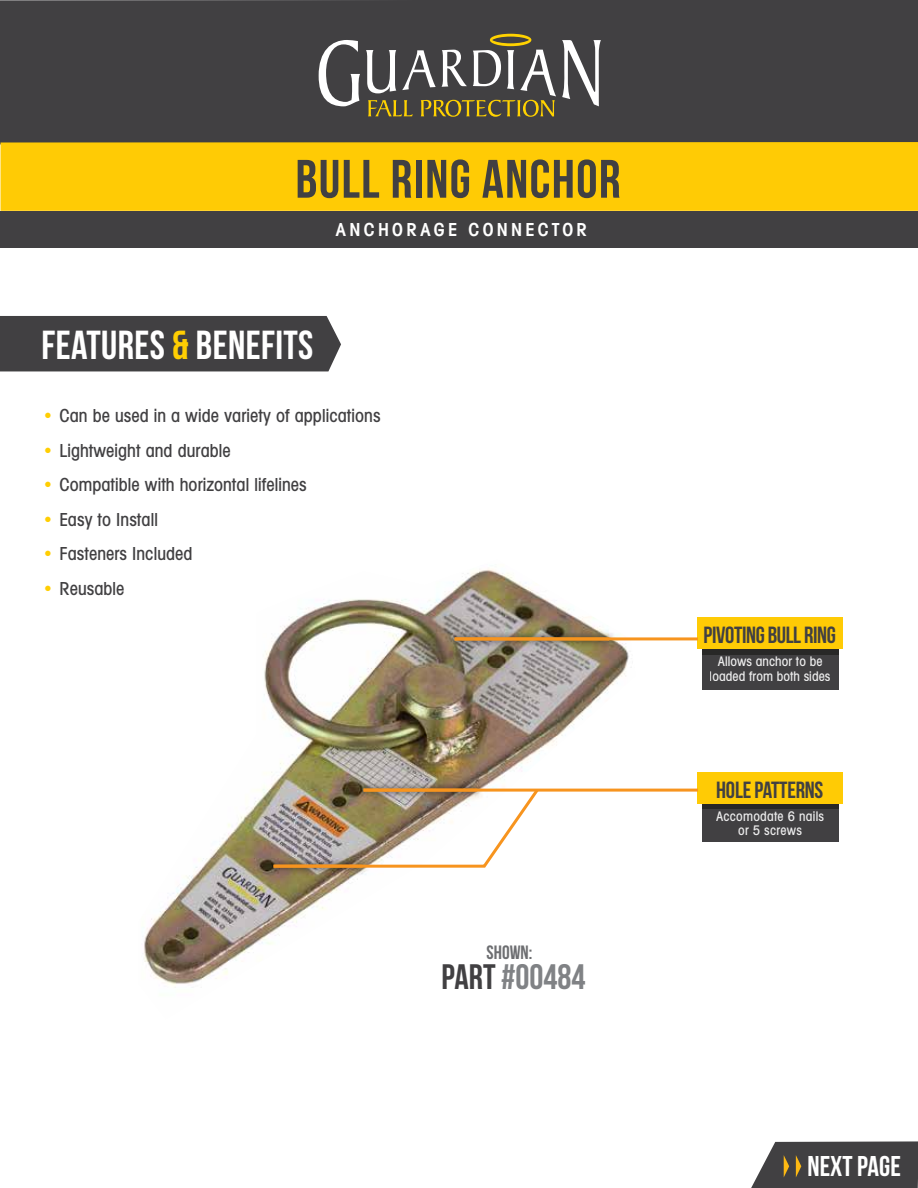
<style>
.page{position:relative;width:918px;height:1188px;background:#fff}
.page>*{position:absolute;margin:0;border:0;box-sizing:border-box;transform-origin:0 0}
.t1{font:700 54px "Bebas Neue";letter-spacing:.025em;color:#414042}
.t2{font:700 40.5px "Bebas Neue";letter-spacing:.01em;color:#fff}
.t3{font:700 35.4px "Bebas Neue";color:#808285}
.t4{font:700 28.5px "Bebas Neue";color:#fff}
.t5{font:700 23.4px "Bebas Neue";letter-spacing:-.015em;color:#414042}
.t6{font:500 condensed 19.5px "Avant Gard EF";letter-spacing:.005em;color:#414042}
.t7{font:600 condensed 19.5px "Avant Gard EF";letter-spacing:.17em;color:#fff}
.t8{font:700 19.35px "Bebas Neue";color:#6d6e71}
.t9{font:500 condensed 14.4px/14.4px "Avant Gard EF";letter-spacing:.005em;color:#fff;text-align:center}
.s1{color:#ffce02}
.s2{color:#414042}
</style>
<div class="page">
<img style="left:144px;top:568px;width:492px;height:420px">
<div style="left:0;top:0;width:918px;height:145px;background:#414042"></div>
<div style="left:1px;top:142px;width:917px;height:69px;background:#ffcb05"></div>
<img style="left:445px;top:627px;width:174px;height:24px">
<div style="left:702px;top:630px;width:136px;height:59px;background:#414042"></div>
<div style="left:702px;top:646px;width:136px;height:9px;background:#282827"></div>
<div style="left:697px;top:618px;width:146px;height:31px;background:#ffcb05"></div>
<hr style="left:455px;top:637px;width:243px;height:3px;background:#f7941e">
<img style="left:354px;top:779px;width:133px;height:7px">
<div style="left:702px;top:785px;width:136px;height:57px;background:#414042"></div>
<div style="left:702px;top:800px;width:136px;height:9px;background:#282827"></div>
<div style="left:697px;top:772px;width:146px;height:32px;background:#ffcb05"></div>
<hr style="left:364px;top:789px;width:334px;height:3px;background:#f7941e">
<svg style="left:319px;top:40px;width:41px;height:66px"></svg>
<svg style="left:562px;top:40px;width:39px;height:66px"></svg>
<svg style="left:366px;top:34px;width:190px;height:83px;background:#686457"></svg>
<div style="left:0;top:316px;width:341px;height:55px;background:#414042"></div>
<div style="left:0;top:211px;width:918px;height:36px;background:#414042"></div>
<svg style="left:751px;top:1141px;width:167px;height:47px;background:#545251"></svg>
<img style="left:264px;top:855px;width:109px;height:23px">
<img style="left:271px;top:786px;width:270px;height:83px">
<h1 class="t1" style="left:295px;top:149px;width:327px">BULL RING ANCHOR</h1>
<p class="t7" style="left:336px;top:218px;width:252px">ANCHORAGE CONNECTOR</p>
<h2 class="t2" style="left:41px;top:323px;width:273px">FEATURES <span class="s1">&amp;</span> BENEFITS</h2>
<p class="t6" style="left:41px;top:405px;width:341px"><span class="s1">•</span> Can be used in a wide variety of applications</p>
<p class="t6" style="left:41px;top:439px;width:191px"><span class="s1">•</span> Lightweight and durable</p>
<p class="t6" style="left:41px;top:474px;width:267px"><span class="s1">•</span> Compatible with horizontal lifelines</p>
<p class="t6" style="left:41px;top:508px;width:118px"><span class="s1">•</span> Easy to Install</p>
<p class="t6" style="left:41px;top:543px;width:153px"><span class="s1">•</span> Fasteners Included</p>
<p class="t6" style="left:41px;top:577px;width:84px"><span class="s1">•</span> Reusable</p>
<p class="t8" style="left:487px;top:941px;width:47px">SHOWN:</p>
<h3 class="t3" style="left:441px;top:958px;width:146px"><span class="s2">PART</span> #00484</h3>
<p class="t5" style="left:704px;top:622px;width:134px">PIVOTING BULL RING</p>
<p class="t9" style="left:710px;top:654px;width:122px">Allows anchor to be loaded from both sides</p>
<p class="t5" style="left:716px;top:777px;width:109px">HOLE PATTERNS</p>
<p class="t9" style="left:716px;top:809px;width:110px">Accomodate 6 nails or 5 screws</p>
<h3 class="t4" style="left:808px;top:1151px;width:95px">NEXT PAGE</h3>
</div>
